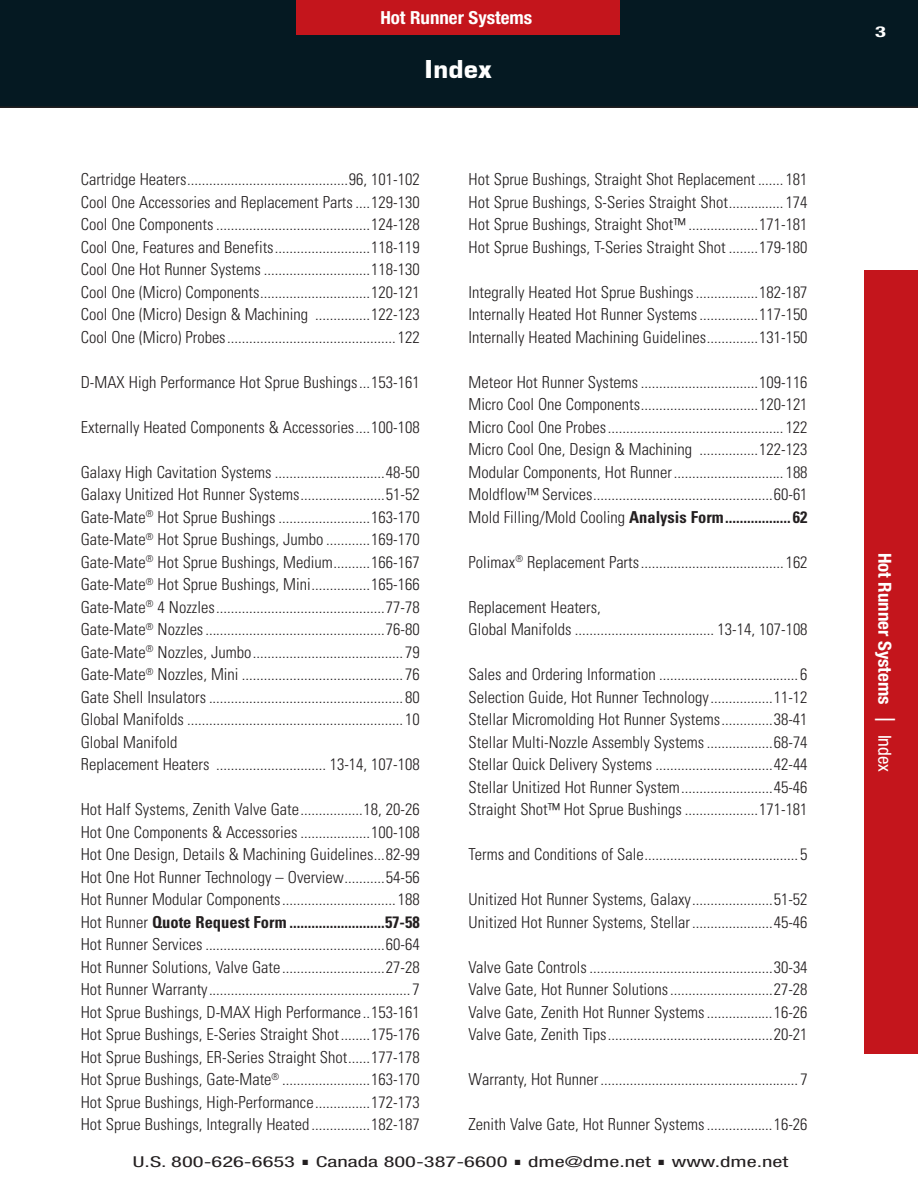
<style>
.page{position:relative;width:918px;height:1188px;background:#fff}
.page>*{position:absolute;margin:0;border:0;box-sizing:border-box;transform-origin:0 0}
.t1{font:700 24px "Eurostile LT Std";letter-spacing:.025em;color:#fff}
.t2{font:700 condensed 18px "Helvetica Neue LT Std";color:#fff;scale:1.05 1}
.t3{font:300 condensed 16.5px/22.5px "Univers";color:#231f20;text-align:justify}
.t4{font:condensed 15px "Helvetica Neue LT Std";color:#231f20;scale:1.5 1}
.t5{font:700 condensed 15px "Helvetica Neue LT Std";color:#fff;scale:1.5 1}
.s1{font-weight:700}
.s2{font-size:27px}
.s3{font-weight:400}
</style>
<div class="page">
<div style="left:0;top:0;width:918px;height:108px;background:#051922"></div>
<div style="left:296px;top:0;width:324px;height:34px;background:#c4151c"></div>
<div style="left:864px;top:270px;width:54px;height:783px;background:#c4151c"></div>
<p class="t2" style="left:380px;top:11px;width:146px">Hot Runner Systems</p>
<h1 class="t1" style="left:425px;top:59px;width:68px">Index</h1>
<p class="t3" style="left:81px;top:170px;width:340px">Cartridge Heaters ............................................96, 101-102<br>Cool One Accessories and Replacement Parts ....129-130<br>Cool One Components ..........................................124-128<br>Cool One, Features and Benefits ..........................118-119<br>Cool One Hot Runner Systems .............................118-130<br>Cool One (Micro) Components ..............................120-121<br>Cool One (Micro) Design &amp; Machining ...............122-123<br>Cool One (Micro) Probes .............................................. 122</p>
<p class="t3" style="left:81px;top:372px;width:340px">D-MAX High Performance Hot Sprue Bushings ...153-161</p>
<p class="t3" style="left:81px;top:417px;width:340px">Externally Heated Components &amp; Accessories ....100-108</p>
<p class="t3" style="left:81px;top:462px;width:341px;text-align:left">Galaxy High Cavitation Systems ..............................48-50<br>Galaxy Unitized Hot Runner Systems .......................51-52<br>Gate-Mate<sup>®</sup> Hot Sprue Bushings .........................163-170<br>Gate-Mate<sup>®</sup> Hot Sprue Bushings, Jumbo ............169-170<br>Gate-Mate<sup>®</sup> Hot Sprue Bushings, Medium ..........166-167<br>Gate-Mate<sup>®</sup> Hot Sprue Bushings, Mini ................165-166<br>Gate-Mate<sup>®</sup> 4 Nozzles ..............................................77-78<br>Gate-Mate<sup>®</sup> Nozzles .................................................76-80<br>Gate-Mate<sup>®</sup> Nozzles, Jumbo ......................................... 79<br>Gate-Mate<sup>®</sup> Nozzles, Mini ............................................ 76<br>Gate Shell Insulators ..................................................... 80<br>Global Manifolds ........................................................... 10<br>Global Manifold<br>Replacement Heaters .............................. 13-14, 107-108</p>
<p class="t3" style="left:81px;top:800px;width:341px">Hot Half Systems, Zenith Valve Gate .................18, 20-26<br>Hot One Components &amp; Accessories ...................100-108<br>Hot One Design, Details &amp; Machining Guidelines ...82-99<br>Hot One Hot Runner Technology – Overview ...........54-56<br>Hot Runner Modular Components ............................... 188<br>Hot Runner <span class="s1">Quote Request Form ..........................57-58<br></span>Hot Runner Services .................................................60-64<br>Hot Runner Solutions, Valve Gate ............................27-28<br>Hot Runner Warranty ....................................................... 7<br>Hot Sprue Bushings, D-MAX High Performance ..153-161<br>Hot Sprue Bushings, E-Series Straight Shot ........175-176<br>Hot Sprue Bushings, ER-Series Straight Shot ......177-178<br>Hot Sprue Bushings, Gate-Mate<sup>®</sup> ........................163-170<br>Hot Sprue Bushings, High-Performance ...............172-173<br>Hot Sprue Bushings, Integrally Heated ................182-187</p>
<p class="t3" style="left:469px;top:170px;width:340px">Hot Sprue Bushings, Straight Shot Replacement ....... 181<br>Hot Sprue Bushings, S-Series Straight Shot ............... 174<br>Hot Sprue Bushings, Straight Shot™ ...................171-181<br>Hot Sprue Bushings, T-Series Straight Shot ........179-180</p>
<p class="t3" style="left:469px;top:282px;width:341px">Integrally Heated Hot Sprue Bushings .................182-187<br>Internally Heated Hot Runner Systems ................117-150<br>Internally Heated Machining Guidelines ..............131-150</p>
<p class="t3" style="left:469px;top:372px;width:340px">Meteor Hot Runner Systems ................................109-116<br>Micro Cool One Components ................................120-121<br>Micro Cool One Probes ................................................ 122<br>Micro Cool One, Design &amp; Machining ................122-123<br>Modular Components, Hot Runner .............................. 188<br>Moldflow™ Services .................................................60-61<br>Mold Filling/Mold Cooling <span class="s1">Analysis Form .................. 62</span></p>
<p class="t3" style="left:469px;top:552px;width:340px">Polimax<sup>®</sup> Replacement Parts ....................................... 162</p>
<p class="t3" style="left:469px;top:597px;width:340px">Replacement Heaters,<br>Global Manifolds ...................................... 13-14, 107-108</p>
<p class="t3" style="left:469px;top:665px;width:340px">Sales and Ordering Information ...................................... 6<br>Selection Guide, Hot Runner Technology .................11-12<br>Stellar Micromolding Hot Runner Systems ..............38-41<br>Stellar Multi-Nozzle Assembly Systems ..................68-74<br>Stellar Quick Delivery Systems ................................42-44<br>Stellar Unitized Hot Runner System .........................45-46<br>Straight Shot™ Hot Sprue Bushings ....................171-181</p>
<p class="t3" style="left:469px;top:845px;width:340px">Terms and Conditions of Sale .......................................... 5</p>
<p class="t3" style="left:469px;top:890px;width:340px">Unitized Hot Runner Systems, Galaxy ......................51-52<br>Unitized Hot Runner Systems, Stellar ......................45-46</p>
<p class="t3" style="left:469px;top:957px;width:340px">Valve Gate Controls ..................................................30-34<br>Valve Gate, Hot Runner Solutions ............................27-28<br>Valve Gate, Zenith Hot Runner Systems ..................16-26<br>Valve Gate, Zenith Tips .............................................20-21</p>
<p class="t3" style="left:469px;top:1070px;width:341px">Warranty, Hot Runner ...................................................... 7</p>
<p class="t3" style="left:469px;top:1115px;width:340px">Zenith Valve Gate, Hot Runner Systems ..................16-26</p>
<p class="t4" style="left:133px;top:1156px;width:438px">U.S. 800-626-6653 ■ Canada 800-387-6600 ■ dme@dme.net ■ www.dme.net</p>
<p class="t5" style="left:875px;top:26px;width:9px">3</p>
<p class="t2" style="left:891px;top:553px;width:210px;rotate:90deg">Hot Runner Systems <span class="s2">|</span> <span class="s3">Index</span></p>
</div>
